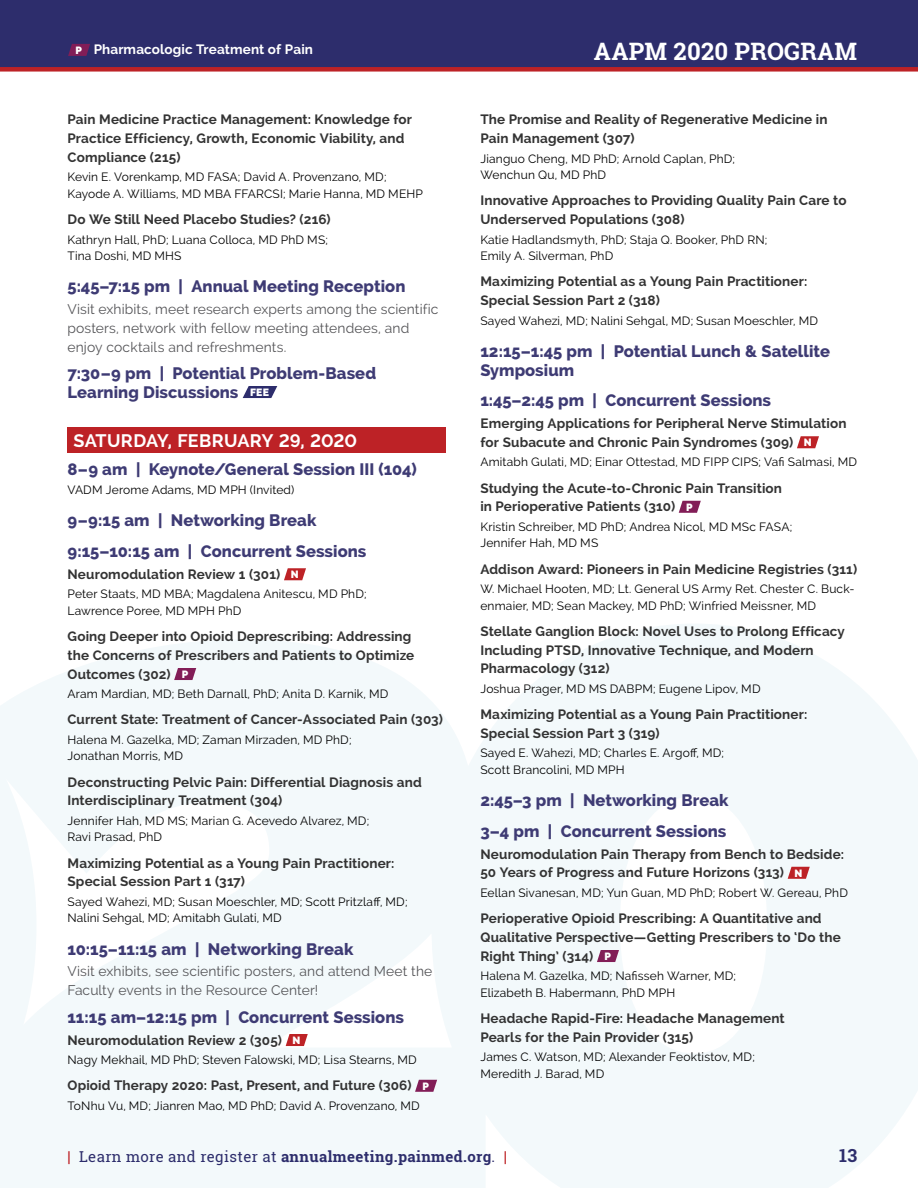
<style>
.page{position:relative;width:918px;height:1188px;background:#fff}
.page>*{position:absolute;margin:0;border:0;box-sizing:border-box;transform-origin:0 0}
.t1{font:700 24px "Roboto Slab";letter-spacing:.01em;color:#fff}
.t2{font:700 18px "Raleway";letter-spacing:.005em;color:#fff}
.t3{font:700 18px "Roboto Slab";color:#2d2d6c}
.t4{font:800 16.5px/18.8px "Raleway";letter-spacing:.005em;color:#3e3b74}
.t5{font:700 15px "Roboto Slab";letter-spacing:.025em;color:#2d2d6c}
.t6{font:13.8px/18.8px "Raleway";letter-spacing:.01em;color:#565659}
.t7{font:700 13.5px/18.8px "Raleway";letter-spacing:.01em;color:#333}
.t8{font:700 13.5px "Raleway";letter-spacing:.01em;color:#fff}
.t9{font:12px/16.5px "Raleway";letter-spacing:.015em;color:#000}
.s1{font-weight:800;font-size:10.5px}
.s2{font-size:10.5px;color:#fff}
.s3{font-weight:800;font-size:10.5px;color:#fff}
.s4{color:#bd2226}
.s5{font-weight:400}
</style>
<div class="page">
<div style="left:0;top:0;width:918px;height:69px;background:#2d2d6c"></div>
<div style="left:0;top:67px;width:918px;height:5px;background:#bd2226"></div>
<svg style="left:37px;top:624px;width:881px;height:564px;fill:#f3f9fb"></svg>
<svg style="left:0;top:685px;width:37px;height:503px"></svg>
<div style="left:68px;top:427px;width:378px;height:26px;background:#bd2226"></div>
<svg style="left:243px;top:386px;width:34px;height:12px"></svg>
<svg style="left:284px;top:568px;width:22px;height:12px"></svg>
<svg style="left:174px;top:668px;width:22px;height:12px"></svg>
<svg style="left:286px;top:1034px;width:22px;height:12px"></svg>
<svg style="left:415px;top:1080px;width:22px;height:12px"></svg>
<svg style="left:797px;top:436px;width:22px;height:12px"></svg>
<svg style="left:679px;top:501px;width:22px;height:12px"></svg>
<svg style="left:788px;top:867px;width:22px;height:12px"></svg>
<svg style="left:597px;top:950px;width:22px;height:12px"></svg>
<svg style="left:68px;top:44px;width:22px;height:12px"></svg>
<p class="t8" style="left:76px;top:42px;width:239px"><span class="s1">P</span> Pharmacologic Treatment of Pain</p>
<p class="t7" style="left:68px;top:110px;width:346px">Pain Medicine Practice Management: Knowledge for<br>Practice Efficiency, Growth, Economic Viability, and<br>Compliance (215)</p>
<p class="t9" style="left:68px;top:169px;width:357px">Kevin E. Vorenkamp, MD FASA; David A. Provenzano, MD;<br>Kayode A. Williams, MD MBA FFARCSI; Marie Hanna, MD MEHP</p>
<p class="t7" style="left:68px;top:210px;width:265px">Do We Still Need Placebo Studies? (216)</p>
<p class="t9" style="left:68px;top:231px;width:262px">Kathryn Hall, PhD; Luana Colloca, MD PhD MS;<br>Tina Doshi, MD MHS</p>
<p class="t4" style="left:68px;top:277px;width:339px">5:45–7:15 pm | Annual Meeting Reception</p>
<p class="t6" style="left:68px;top:300px;width:373px">Visit exhibits, meet research experts among the scientific posters, network with fellow meeting attendees, and enjoy cocktails and refreshments.</p>
<p class="t4" style="left:68px;top:364px;width:310px">7:30–9 pm | Potential Problem-Based<br>Learning Discussions <span class="s2">FEE</span></p>
<h2 class="t2" style="left:74px;top:430px;width:285px">SATURDAY, FEBRUARY 29, 2020</h2>
<p class="t4" style="left:68px;top:459px;width:351px">8–9 am | Keynote/General Session III (104)</p>
<p class="t9" style="left:68px;top:482px;width:229px">VADM Jerome Adams, MD MPH (Invited)</p>
<p class="t4" style="left:68px;top:505px;width:300px;line-height:30.8px">9–9:15 am | Networking Break<br>9:15–10:15 am | Concurrent Sessions</p>
<p class="t7" style="left:68px;top:565px;width:233px">Neuromodulation Review 1 (301) <span class="s3">N</span></p>
<p class="t9" style="left:68px;top:586px;width:301px">Peter Staats, MD MBA; Magdalena Anitescu, MD PhD;<br>Lawrence Poree, MD MPH PhD</p>
<p class="t7" style="left:68px;top:627px;width:348px">Going Deeper into Opioid Deprescribing: Addressing the Concerns of Prescribers and Patients to Optimize<br>Outcomes (302) <span class="s3">P</span></p>
<p class="t9" style="left:68px;top:686px;width:322px">Aram Mardian, MD; Beth Darnall, PhD; Anita D. Karnik, MD</p>
<p class="t7" style="left:68px;top:710px;width:377px">Current State: Treatment of Cancer-Associated Pain (303)</p>
<p class="t9" style="left:68px;top:731px;width:286px">Halena M. Gazelka, MD; Zaman Mirzaden, MD PhD;<br>Jonathan Morris, MD</p>
<p class="t7" style="left:68px;top:772px;width:356px">Deconstructing Pelvic Pain: Differential Diagnosis and<br>Interdisciplinary Treatment (304)</p>
<p class="t9" style="left:68px;top:812px;width:303px">Jennifer Hah, MD MS; Marian G. Acevedo Alvarez, MD;<br>Ravi Prasad, PhD</p>
<p class="t7" style="left:68px;top:853px;width:328px">Maximizing Potential as a Young Pain Practitioner:<br>Special Session Part 1 (317)</p>
<p class="t9" style="left:68px;top:893px;width:342px">Sayed Wahezi, MD; Susan Moeschler, MD; Scott Pritzlaff, MD;<br>Nalini Sehgal, MD; Amitabh Gulati, MD</p>
<p class="t4" style="left:68px;top:939px;width:287px">10:15–11:15 am | Networking Break</p>
<p class="t6" style="left:68px;top:962px;width:366px">Visit exhibits, see scientific posters, and attend Meet the<br>Faculty events in the Resource Center!</p>
<p class="t4" style="left:68px;top:1008px;width:338px">11:15 am–12:15 pm | Concurrent Sessions</p>
<p class="t7" style="left:68px;top:1030px;width:234px">Neuromodulation Review 2 (305) <span class="s3">N</span></p>
<p class="t9" style="left:68px;top:1052px;width:351px">Nagy Mekhail, MD PhD; Steven Falowski, MD; Lisa Stearns, MD</p>
<p class="t7" style="left:68px;top:1076px;width:363px">Opioid Therapy 2020: Past, Present, and Future (306) <span class="s3">P</span></p>
<p class="t9" style="left:68px;top:1097px;width:354px">ToNhu Vu, MD; Jianren Mao, MD PhD; David A. Provenzano, MD</p>
<h1 class="t1" style="left:594px;top:35px;width:244px">AAPM 2020 Program</h1>
<p class="t7" style="left:480px;top:110px;width:349px">The Promise and Reality of Regenerative Medicine in<br>Pain Management (307)</p>
<p class="t9" style="left:480px;top:150px;width:256px">Jianguo Cheng, MD PhD; Arnold Caplan, PhD;<br>Wenchun Qu, MD PhD</p>
<p class="t7" style="left:480px;top:191px;width:368px">Innovative Approaches to Providing Quality Pain Care to<br>Underserved Populations (308)</p>
<p class="t9" style="left:480px;top:231px;width:288px">Katie Hadlandsmyth, PhD; Staja Q. Booker, PhD RN;<br>Emily A. Silverman, PhD</p>
<p class="t7" style="left:480px;top:272px;width:328px">Maximizing Potential as a Young Pain Practitioner:<br>Special Session Part 2 (318)</p>
<p class="t9" style="left:480px;top:312px;width:339px">Sayed Wahezi, MD; Nalini Sehgal, MD; Susan Moeschler, MD</p>
<p class="t4" style="left:480px;top:342px;width:351px">12:15–1:45 pm | Potential Lunch &amp; Satellite<br>Symposium</p>
<p class="t4" style="left:480px;top:391px;width:292px">1:45–2:45 pm | Concurrent Sessions</p>
<p class="t7" style="left:480px;top:414px;width:368px">Emerging Applications for Peripheral Nerve Stimulation for Subacute and Chronic Pain Syndromes (309) <span class="s3">N</span></p>
<p class="t9" style="left:480px;top:454px;width:378px">Amitabh Gulati, MD; Einar Ottestad, MD FIPP CIPS; Vafi Salmasi, MD</p>
<p class="t7" style="left:480px;top:478px;width:303px">Studying the Acute-to-Chronic Pain Transition in Perioperative Patients (310) <span class="s3">P</span></p>
<p class="t9" style="left:480px;top:518px;width:313px">Kristin Schreiber, MD PhD; Andrea Nicol, MD MSc FASA;<br>Jennifer Hah, MD MS</p>
<p class="t7" style="left:480px;top:559px;width:378px">Addison Award: Pioneers in Pain Medicine Registries (311)</p>
<p class="t9" style="left:480px;top:581px;width:376px">W. Michael Hooten, MD; Lt. General US Army Ret. Chester C. Buck&shy;enmaier, MD; Sean Mackey, MD PhD; Winfried Meissner, MD</p>
<p class="t7" style="left:480px;top:622px;width:366px">Stellate Ganglion Block: Novel Uses to Prolong Efficacy<br>Including PTSD, Innovative Technique, and Modern<br>Pharmacology (312)</p>
<p class="t9" style="left:480px;top:680px;width:282px">Joshua Prager, MD MS DABPM; Eugene Lipov, MD</p>
<p class="t7" style="left:480px;top:705px;width:328px">Maximizing Potential as a Young Pain Practitioner:<br>Special Session Part 3 (319)</p>
<p class="t9" style="left:480px;top:745px;width:245px">Sayed E. Wahezi, MD; Charles E. Argoff, MD;<br>Scott Brancolini, MD MPH</p>
<p class="t4" style="left:480px;top:785px;width:250px;line-height:30.8px">2:45–3 pm | Networking Break<br>3–4 pm | Concurrent Sessions</p>
<p class="t7" style="left:480px;top:844px;width:365px">Neuromodulation Pain Therapy from Bench to Bedside:<br>50 Years of Progress and Future Horizons (313) <span class="s3">N</span></p>
<p class="t9" style="left:480px;top:884px;width:369px">Eellan Sivanesan, MD; Yun Guan, MD PhD; Robert W. Gereau, PhD</p>
<p class="t7" style="left:480px;top:909px;width:362px">Perioperative Opioid Prescribing: A Quantitative and<br>Qualitative Perspective—Getting Prescribers to ‘Do the<br>Right Thing’ (314) <span class="s3">P</span></p>
<p class="t9" style="left:480px;top:968px;width:257px">Halena M. Gazelka, MD; Nafisseh Warner, MD;<br>Elizabeth B. Habermann, PhD MPH</p>
<p class="t7" style="left:480px;top:1009px;width:306px">Headache Rapid-Fire: Headache Management<br>Pearls for the Pain Provider (315)</p>
<p class="t9" style="left:480px;top:1049px;width:276px">James C. Watson, MD; Alexander Feoktistov, MD;<br>Meredith J. Barad, MD</p>
<p class="t5" style="left:68px;top:1146px;width:441px"><span class="s4">|</span> <span class="s5">Learn more and register at</span> annualmeeting.painmed.org<span class="s5">.</span> <span class="s4">|</span></p>
<h2 class="t3" style="left:839px;top:1143px;width:20px">13</h2>
</div>
